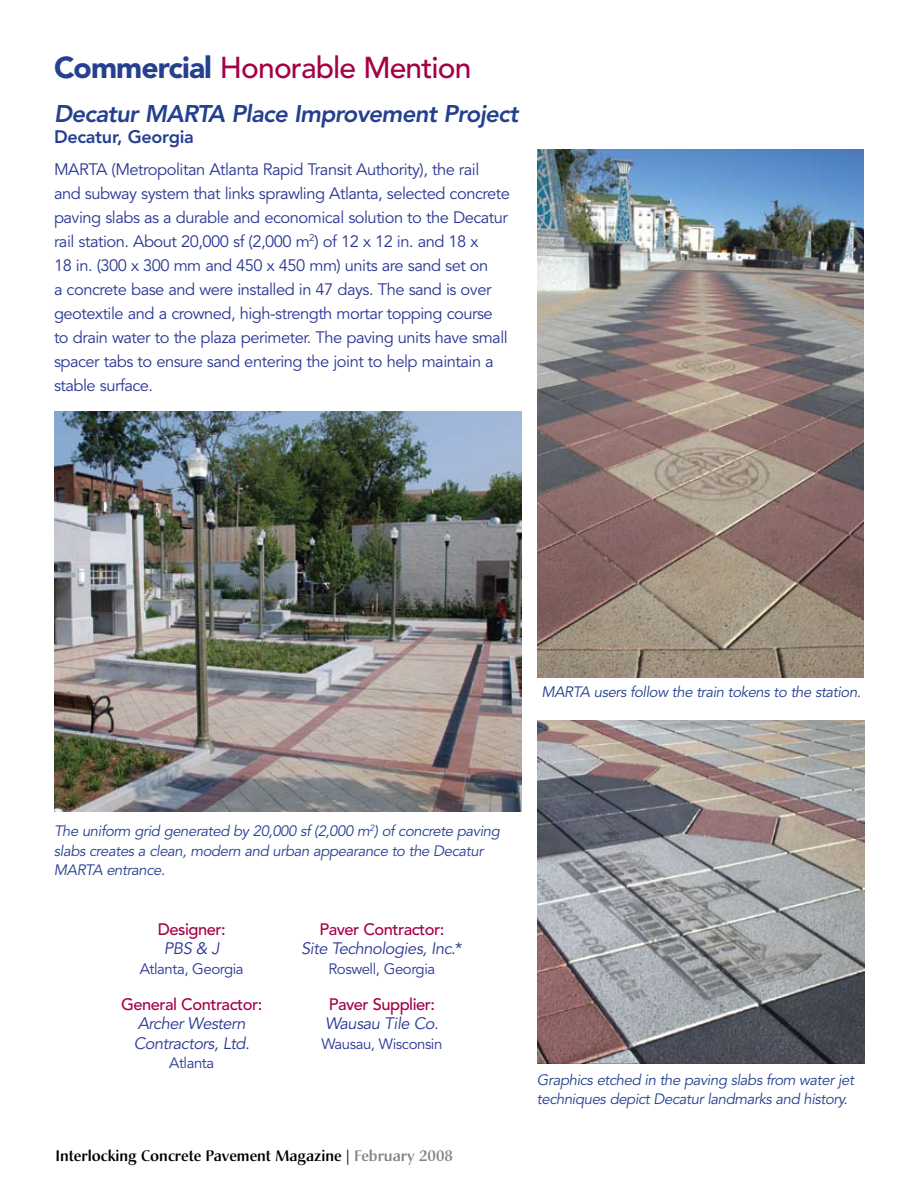
<style>
.page{position:relative;width:918px;height:1188px;background:#fff}
.page>*{position:absolute;margin:0;border:0;box-sizing:border-box;transform-origin:0 0}
.t1{font:500 30px "Avenir";letter-spacing:-.03em;color:#a40046}
.t2{font:italic 800 24px "Avenir";letter-spacing:-.03em;color:#25408f}
.t3{font:800 18px "Avenir";letter-spacing:-.015em;color:#25408f}
.t4{font:16.5px/24px "Avenir";letter-spacing:-.03em;color:#2b3795}
.t5{font:italic 16.5px/19.5px "Avenir";letter-spacing:-.03em;color:#2b3795}
.t6{font:500 16.5px "Avenir";letter-spacing:-.03em;color:#a40046}
.t7{font:italic 15px/19.5px "Avenir";letter-spacing:-.03em;color:#25408f}
.t8{font:15px "Avenir";letter-spacing:-.03em;color:#2b3795}
.t9{font:500 15px "Christiana";color:#000}
.s1{font-weight:900;color:#25408f}
.s2{font-weight:500;font-style:normal;color:#a40046}
.s3{font-style:normal}
.s4{color:#808285}
</style>
<div class="page">
<img style="left:54px;top:411px;width:468px;height:401px">
<img style="left:537px;top:720px;width:327px;height:344px">
<img style="left:537px;top:150px;width:327px;height:527px">
<h1 class="t1" style="left:54px;top:50px;width:419px"><span class="s1">Commercial</span> Honorable Mention</h1>
<h2 class="t2" style="left:54px;top:100px;width:466px">Decatur MARTA Place Improvement Project</h2>
<p class="t3" style="left:54px;top:126px;width:141px">Decatur, Georgia</p>
<p class="t4" style="left:54px;top:157px;width:457px">MARTA (Metropolitan Atlanta Rapid Transit Authority), the rail and subway system that links sprawling Atlanta, selected concrete paving slabs as a durable and economical solution to the Decatur rail station. About 20,000 sf (2,000 m<sup>2</sup>) of 12 x 12 in. and 18 x<br>18 in. (300 x 300 mm and 450 x 450 mm) units are sand set on<br>a concrete base and were installed in 47 days. The sand is over geotextile and a crowned, high-strength mortar topping course to drain water to the plaza perimeter. The paving units have small spacer tabs to ensure sand entering the joint to help maintain a stable surface.</p>
<p class="t7" style="left:542px;top:682px;width:321px">MARTA users follow the train tokens to the station.</p>
<p class="t7" style="left:54px;top:822px;width:447px">The uniform grid generated by 20,000 sf (2,000 m<sup>2</sup>) of concrete paving slabs creates a clean, modern and urban appearance to the Decatur<br>MARTA entrance.</p>
<p class="t6" style="left:158px;top:919px;width:69px">Designer:</p>
<p class="t5" style="left:164px;top:939px;width:57px">PBS &amp; J</p>
<p class="t8" style="left:140px;top:960px;width:105px">Atlanta, Georgia</p>
<p class="t6" style="left:121px;top:994px;width:143px">General Contractor:</p>
<p class="t5" style="left:134px;top:1014px;width:117px">Archer Western<br>Contractors, Ltd.</p>
<p class="t8" style="left:169px;top:1054px;width:47px">Atlanta</p>
<p class="t5" style="left:301px;top:920px;width:163px;text-align:center"><span class="s2">Paver Contractor:<br></span>Site Technologies, Inc.<span class="s3">*</span></p>
<p class="t8" style="left:329px;top:960px;width:108px">Roswell, Georgia</p>
<p class="t6" style="left:329px;top:994px;width:108px">Paver Supplier:</p>
<p class="t5" style="left:325px;top:1014px;width:115px">Wausau Tile Co.</p>
<p class="t8" style="left:321px;top:1035px;width:123px">Wausau, Wisconsin</p>
<p class="t9" style="left:56px;top:1146px;width:399px">Interlocking Concrete Pavement Magazine | <span class="s4">February 2008</span></p>
<p class="t7" style="left:537px;top:1070px;width:319px">Graphics etched in the paving slabs from water jet techniques depict Decatur landmarks and history.</p>
</div>
